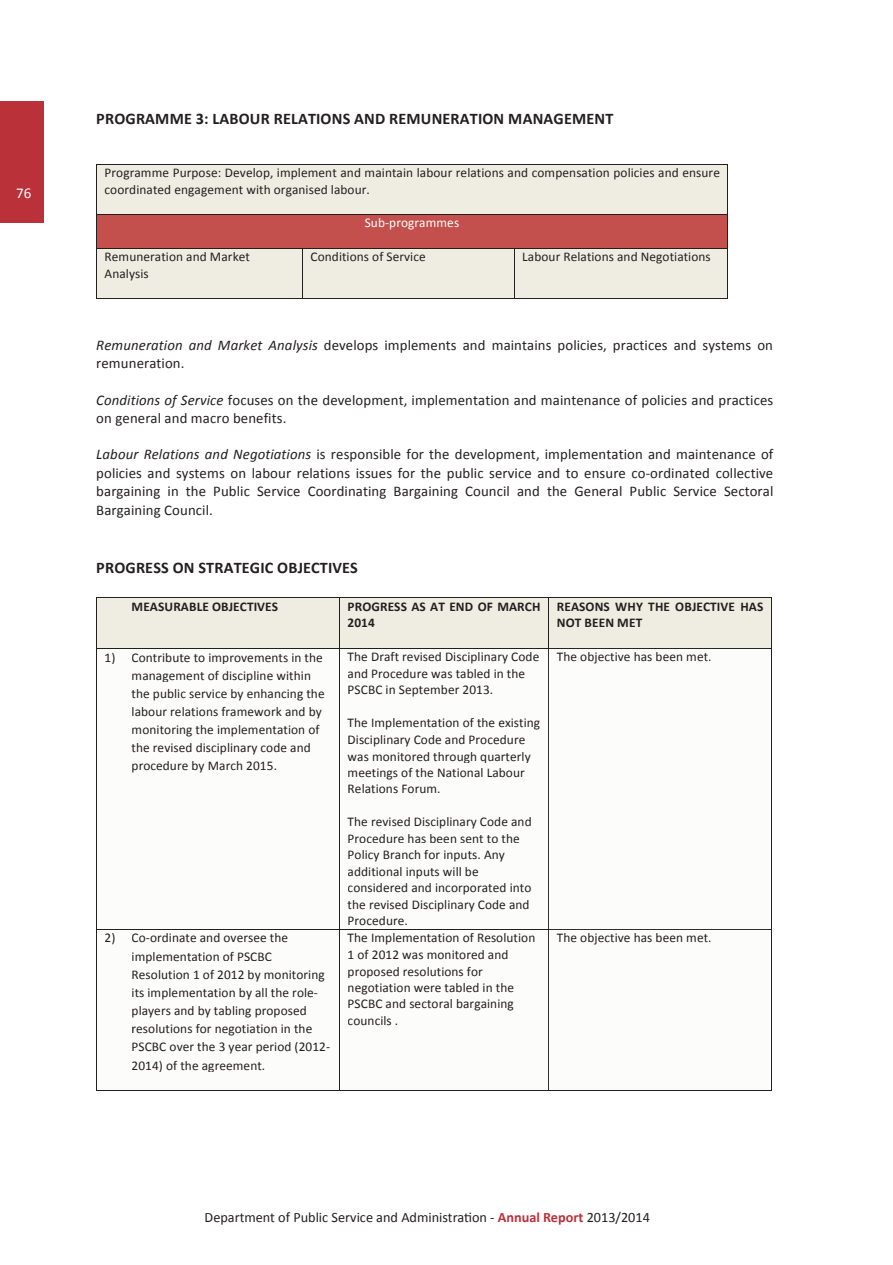
<style>
.page{position:relative;width:893px;height:1265px;background:#fff}
.page>*{position:absolute;margin:0;border:0;box-sizing:border-box;transform-origin:0 0}
.t1{font:700 16.2px "Calibri";letter-spacing:.01em;color:#231f20}
.t2{font:15px "Calibri";color:#fff}
.t3{font:14.7px/18.3px "Calibri";letter-spacing:.01em;color:#231f20}
.t4{font:14.25px "Calibri";color:#231f20}
.t5{font:13.35px/16.5px "Calibri";letter-spacing:.005em;color:#231f20}
.t6{font:700 13.35px/16.5px "Calibri";letter-spacing:.005em;color:#231f20}
.t7{font:13.35px "Calibri";letter-spacing:.005em;color:#fff}
.s1{font-style:italic}
.s2{font-weight:700;color:#bb3139}
</style>
<div class="page">
<div style="left:0;top:101px;width:44px;height:122px;background:#bb3139"></div>
<div style="left:97px;top:165px;width:630px;height:49px;background:#efede2"></div>
<hr style="left:97px;top:164px;width:630px;height:1px;background:#231f20">
<hr style="left:96px;top:165px;width:1px;height:49px;background:#231f20">
<hr style="left:727px;top:165px;width:1px;height:49px;background:#231f20">
<div style="left:97px;top:215px;width:630px;height:33px;background:#c3504d"></div>
<hr style="left:97px;top:214px;width:630px;height:1px;background:#231f20">
<hr style="left:96px;top:215px;width:1px;height:33px;background:#231f20">
<hr style="left:727px;top:215px;width:1px;height:33px;background:#231f20">
<div style="left:97px;top:249px;width:205px;height:49px;background:#efede2"></div>
<div style="left:303px;top:249px;width:211px;height:49px;background:#efede2"></div>
<div style="left:515px;top:249px;width:212px;height:49px;background:#efede2"></div>
<hr style="left:97px;top:248px;width:205px;height:1px;background:#231f20">
<hr style="left:303px;top:248px;width:211px;height:1px;background:#231f20">
<hr style="left:515px;top:248px;width:212px;height:1px;background:#231f20">
<hr style="left:96px;top:249px;width:1px;height:49px;background:#231f20">
<hr style="left:97px;top:298px;width:205px;height:1px;background:#231f20">
<hr style="left:302px;top:249px;width:1px;height:49px;background:#231f20">
<hr style="left:303px;top:298px;width:211px;height:1px;background:#231f20">
<hr style="left:514px;top:249px;width:1px;height:49px;background:#231f20">
<hr style="left:515px;top:298px;width:212px;height:1px;background:#231f20">
<hr style="left:727px;top:249px;width:1px;height:49px;background:#231f20">
<div style="left:97px;top:598px;width:242px;height:50px;background:#efede2"></div>
<div style="left:340px;top:598px;width:208px;height:50px;background:#efede2"></div>
<div style="left:549px;top:598px;width:222px;height:50px;background:#efede2"></div>
<hr style="left:97px;top:597px;width:242px;height:1px;background:#231f20">
<hr style="left:340px;top:597px;width:208px;height:1px;background:#231f20">
<hr style="left:549px;top:597px;width:222px;height:1px;background:#231f20">
<hr style="left:96px;top:598px;width:1px;height:50px;background:#231f20">
<hr style="left:339px;top:598px;width:1px;height:50px;background:#231f20">
<hr style="left:548px;top:598px;width:1px;height:50px;background:#231f20">
<hr style="left:771px;top:598px;width:1px;height:50px;background:#231f20">
<hr style="left:96px;top:648px;width:1px;height:281px;background:#231f20">
<hr style="left:96px;top:929px;width:1px;height:160px;background:#231f20">
<div style="left:106px;top:652px;width:9px;height:11px;background:#fcfcfa"></div>
<div style="left:132px;top:652px;width:191px;height:11px;background:#fcfcfa"></div>
<div style="left:133px;top:670px;width:178px;height:11px;background:#fcfcfa"></div>
<div style="left:132px;top:688px;width:193px;height:12px;background:#fcfcfa"></div>
<div style="left:133px;top:706px;width:189px;height:12px;background:#fcfcfa"></div>
<div style="left:133px;top:724px;width:187px;height:12px;background:#fcfcfa"></div>
<div style="left:132px;top:743px;width:179px;height:11px;background:#fcfcfa"></div>
<div style="left:133px;top:761px;width:143px;height:11px;background:#fcfcfa"></div>
<div style="left:348px;top:652px;width:191px;height:11px;background:#fcfcfa"></div>
<div style="left:348px;top:669px;width:80px;height:9px;background:#fcfcfa"></div>
<div style="left:431px;top:671px;width:22px;height:7px;background:#fcfcfa"></div>
<div style="left:456px;top:669px;width:69px;height:9px;background:#fcfcfa"></div>
<div style="left:349px;top:685px;width:144px;height:11px;background:#fcfcfa"></div>
<div style="left:348px;top:718px;width:147px;height:11px;background:#fcfcfa"></div>
<div style="left:499px;top:718px;width:41px;height:11px;background:#fcfcfa"></div>
<div style="left:349px;top:734px;width:176px;height:12px;background:#fcfcfa"></div>
<div style="left:348px;top:751px;width:183px;height:11px;background:#fcfcfa"></div>
<div style="left:349px;top:767px;width:176px;height:12px;background:#fcfcfa"></div>
<div style="left:349px;top:784px;width:92px;height:9px;background:#fcfcfa"></div>
<div style="left:348px;top:817px;width:55px;height:9px;background:#fcfcfa"></div>
<div style="left:404px;top:817px;width:128px;height:11px;background:#fcfcfa"></div>
<div style="left:349px;top:833px;width:171px;height:9px;background:#fcfcfa"></div>
<div style="left:349px;top:850px;width:156px;height:11px;background:#fcfcfa"></div>
<div style="left:348px;top:866px;width:131px;height:12px;background:#fcfcfa"></div>
<div style="left:348px;top:883px;width:183px;height:11px;background:#fcfcfa"></div>
<div style="left:348px;top:899px;width:182px;height:12px;background:#fcfcfa"></div>
<div style="left:349px;top:915px;width:58px;height:10px;background:#fcfcfa"></div>
<hr style="left:97px;top:648px;width:242px;height:1px;background:#231f20">
<hr style="left:340px;top:648px;width:208px;height:1px;background:#231f20">
<hr style="left:339px;top:648px;width:1px;height:281px;background:#231f20">
<div style="left:105px;top:933px;width:10px;height:11px;background:#fcfcfa"></div>
<div style="left:132px;top:933px;width:13px;height:9px;background:#fcfcfa"></div>
<div style="left:151px;top:933px;width:137px;height:9px;background:#fcfcfa"></div>
<div style="left:132px;top:951px;width:59px;height:12px;background:#fcfcfa"></div>
<div style="left:192px;top:951px;width:80px;height:9px;background:#fcfcfa"></div>
<div style="left:133px;top:969px;width:192px;height:12px;background:#fcfcfa"></div>
<div style="left:132px;top:987px;width:181px;height:12px;background:#fcfcfa"></div>
<div style="left:133px;top:1006px;width:174px;height:11px;background:#fcfcfa"></div>
<div style="left:133px;top:1023px;width:179px;height:12px;background:#fcfcfa"></div>
<div style="left:133px;top:1041px;width:192px;height:12px;background:#fcfcfa"></div>
<div style="left:132px;top:1060px;width:132px;height:11px;background:#fcfcfa"></div>
<div style="left:348px;top:933px;width:187px;height:11px;background:#fcfcfa"></div>
<div style="left:349px;top:949px;width:68px;height:10px;background:#fcfcfa"></div>
<div style="left:419px;top:949px;width:90px;height:10px;background:#fcfcfa"></div>
<div style="left:349px;top:966px;width:134px;height:11px;background:#fcfcfa"></div>
<div style="left:349px;top:982px;width:165px;height:12px;background:#fcfcfa"></div>
<div style="left:349px;top:999px;width:168px;height:11px;background:#fcfcfa"></div>
<div style="left:348px;top:1015px;width:49px;height:9px;background:#fcfcfa"></div>
<hr style="left:97px;top:929px;width:242px;height:1px;background:#231f20">
<hr style="left:340px;top:929px;width:208px;height:1px;background:#231f20">
<hr style="left:97px;top:1089px;width:242px;height:1px;background:#231f20">
<hr style="left:339px;top:929px;width:1px;height:160px;background:#231f20">
<hr style="left:340px;top:1089px;width:208px;height:1px;background:#231f20">
<svg style="left:548px;top:648px;width:224px;height:442px"></svg>
<hr style="left:549px;top:1089px;width:220px;height:1px;background:#231f20">
<p class="t2" style="left:16px;top:183px;width:17px">76</p>
<p class="t1" style="left:96px;top:109px;width:519px">PROGRAMME 3: LABOUR RELATIONS AND REMUNERATION MANAGEMENT</p>
<p class="t5" style="left:105px;top:164px;width:617px">Programme Purpose: Develop, implement and maintain labour relations and compensation policies and ensure coordinated engagement with organised labour.</p>
<p class="t7" style="left:365px;top:215px;width:96px">Sub--‐programmes</p>
<p class="t5" style="left:105px;top:248px;width:147px">Remuneration and Market<br>Analysis</p>
<p class="t5" style="left:310px;top:248px;width:117px">Conditions of Service</p>
<p class="t5" style="left:522px;top:248px;width:190px">Labour Relations and Negotiations</p>
<p class="t3" style="left:96px;top:335px;width:678px"><span class="s1">Remuneration and Market Analysis</span> develops implements and maintains policies, practices and systems on remuneration.</p>
<p class="t3" style="left:96px;top:390px;width:678px"><span class="s1">Conditions of Service</span> focuses on the development, implementation and maintenance of policies and practices on general and macro benefits.</p>
<p class="t3" style="left:96px;top:444px;width:679px;text-align:justify"><span class="s1">Labour Relations and Negotiations</span> is responsible for the development, implementation and maintenance of policies and systems on labour relations issues for the public service and to ensure co--‐ordinated collective bargaining in the Public Service Coordinating Bargaining Council and the General Public Service Sectoral Bargaining Council.</p>
<p class="t1" style="left:96px;top:557px;width:263px">PROGRESS ON STRATEGIC OBJECTIVES</p>
<p class="t6" style="left:132px;top:597px;width:148px">MEASURABLE OBJECTIVES</p>
<p class="t6" style="left:348px;top:597px;width:194px">PROGRESS AS AT END OF MARCH<br>2014</p>
<p class="t6" style="left:557px;top:597px;width:208px">REASONS WHY THE OBJECTIVE HAS<br>NOT BEEN MET</p>
<p class="t5" style="left:132px;top:647px;width:195px;line-height:18.1px;text-indent:-27px">1) Contribute to improvements in the management of discipline within the public service by enhancing the labour relations framework and by monitoring the implementation of the revised disciplinary code and procedure by March 2015.</p>
<p class="t5" style="left:348px;top:648px;width:193px">The Draft revised Disciplinary Code and Procedure was tabled in the<br>PSCBC in September 2013.</p>
<p class="t5" style="left:348px;top:714px;width:194px">The Implementation of the existing<br>Disciplinary Code and Procedure was monitored through quarterly meetings of the National Labour<br>Relations Forum.</p>
<p class="t5" style="left:348px;top:813px;width:186px">The revised Disciplinary Code and<br>Procedure has been sent to the<br>Policy Branch for inputs. Any additional inputs will be considered and incorporated into the revised Disciplinary Code and<br>Procedure.</p>
<p class="t5" style="left:557px;top:648px;width:156px">The objective has been met.</p>
<p class="t5" style="left:132px;top:928px;width:200px;line-height:18.1px;text-indent:-27px">2) Co--‐ordinate and oversee the implementation of PSCBC<br>Resolution 1 of 2012 by monitoring its implementation by all the role--‐ players and by tabling proposed resolutions for negotiation in the<br>PSCBC over the 3 year period (2012--‐<br>2014) of the agreement.</p>
<p class="t5" style="left:348px;top:929px;width:189px">The Implementation of Resolution<br>1 of 2012 was monitored and proposed resolutions for negotiation were tabled in the<br>PSCBC and sectoral bargaining councils .</p>
<p class="t5" style="left:557px;top:929px;width:156px">The objective has been met.</p>
<p class="t5" style="left:146px;top:929px;width:6px">-</p>
<p class="t5" style="left:314px;top:983px;width:6px">-</p>
<p class="t5" style="left:326px;top:1037px;width:6px">-</p>
<p class="t4" style="left:205px;top:1207px;width:447px">Department of Public Service and Administration - <span class="s2">Annual Report</span> 2013/2014</p>
</div>
